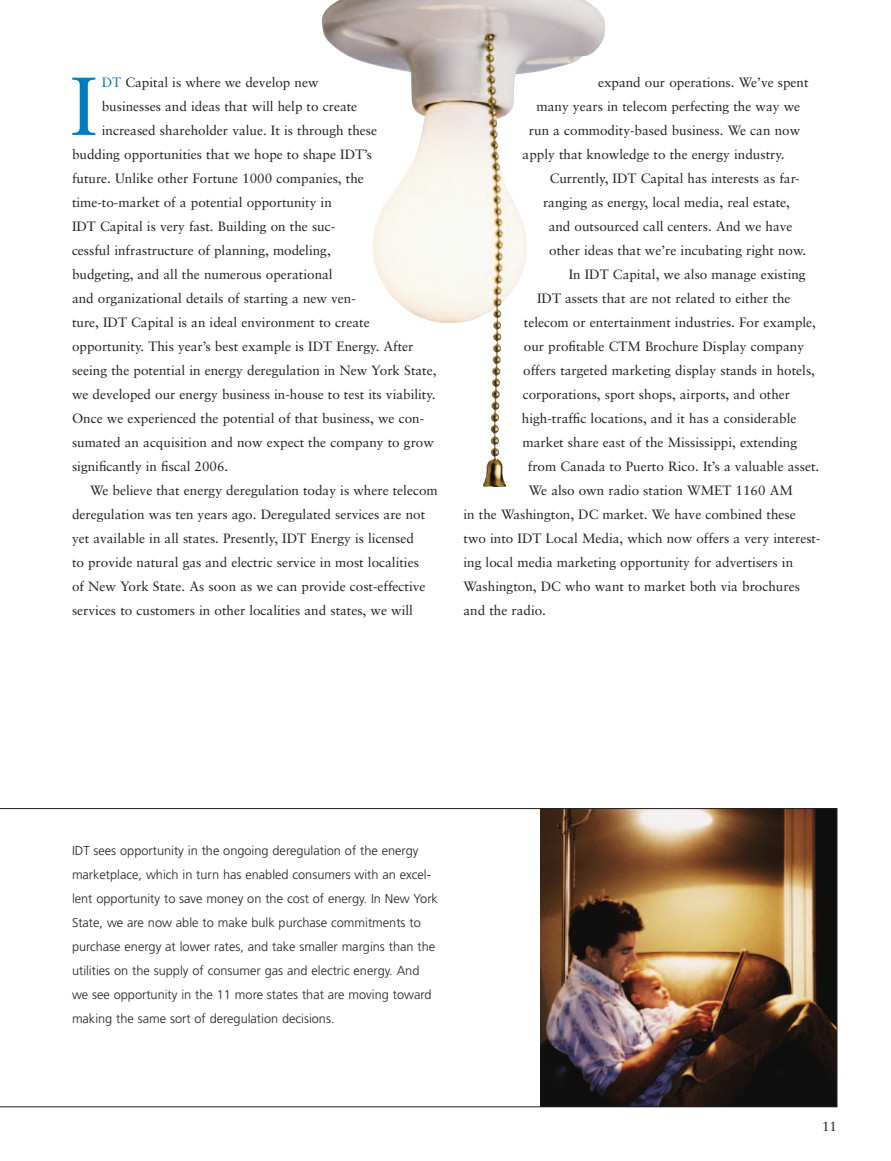
<style>
.page{position:relative;width:891px;height:1161px;background:#fff}
.page>*{position:absolute;margin:0;border:0;box-sizing:border-box;transform-origin:0 0}
.t1{font:82.2px "Sabon";color:#007cc2}
.t2{font:13.5px "Sabon";color:#231f20}
.t3{font:300 12.75px/24px "Frutiger";color:#231f20}
.s1{color:#007cc2}
</style>
<div class="page">
<img style="left:321px;top:0;width:284px;height:487px">
<svg style="left:0;top:808px;width:837px;height:299px"></svg>
<h1 class="t1" style="left:70px;top:72px;width:29px">I</h1>
<p class="t2" style="left:102px;top:77px;width:218px"><span class="s1">DT</span> Capital is where we develop new</p>
<p class="t2" style="left:102px;top:101px;width:257px">businesses and ideas that will help to create</p>
<p class="t2" style="left:102px;top:125px;width:277px">increased shareholder value. It is through these</p>
<p class="t2" style="left:72px;top:149px;width:302px">budding opportunities that we hope to shape IDT’s</p>
<p class="t2" style="left:72px;top:173px;width:293px">future. Unlike other Fortune 1000 companies, the</p>
<p class="t2" style="left:72px;top:197px;width:261px">time-to-market of a potential opportunity in</p>
<p class="t2" style="left:72px;top:221px;width:265px">IDT Capital is very fast. Building on the suc-</p>
<p class="t2" style="left:72px;top:245px;width:260px">cessful infrastructure of planning, modeling,</p>
<p class="t2" style="left:72px;top:269px;width:262px">budgeting, and all the numerous operational</p>
<p class="t2" style="left:72px;top:293px;width:285px">and organizational details of starting a new ven-</p>
<p class="t2" style="left:72px;top:317px;width:299px">ture, IDT Capital is an ideal environment to create</p>
<p class="t2" style="left:72px;top:341px;width:343px">opportunity. This year’s best example is IDT Energy. After</p>
<p class="t2" style="left:72px;top:365px;width:366px">seeing the potential in energy deregulation in New York State,</p>
<p class="t2" style="left:72px;top:389px;width:365px">we developed our energy business in-house to test its viability.</p>
<p class="t2" style="left:72px;top:413px;width:354px">Once we experienced the potential of that business, we con-</p>
<p class="t2" style="left:72px;top:437px;width:363px">sumated an acquisition and now expect the company to grow</p>
<p class="t2" style="left:72px;top:461px;width:158px">significantly in fiscal 2006.</p>
<p class="t2" style="left:90px;top:485px;width:349px">We believe that energy deregulation today is where telecom</p>
<p class="t2" style="left:72px;top:509px;width:355px">deregulation was ten years ago. Deregulated services are not</p>
<p class="t2" style="left:72px;top:533px;width:343px">yet available in all states. Presently, IDT Energy is licensed</p>
<p class="t2" style="left:72px;top:557px;width:348px">to provide natural gas and electric service in most localities</p>
<p class="t2" style="left:72px;top:581px;width:355px">of New York State. As soon as we can provide cost-effective</p>
<p class="t2" style="left:72px;top:605px;width:342px">services to customers in other localities and states, we will</p>
<p class="t2" style="left:598px;top:77px;width:212px">expand our operations. We’ve spent</p>
<p class="t2" style="left:537px;top:101px;width:265px">many years in telecom perfecting the way we</p>
<p class="t2" style="left:529px;top:125px;width:273px">run a commodity-based business. We can now</p>
<p class="t2" style="left:523px;top:149px;width:264px">apply that knowledge to the energy industry.</p>
<p class="t2" style="left:550px;top:173px;width:252px">Currently, IDT Capital has interests as far-</p>
<p class="t2" style="left:543px;top:197px;width:249px">ranging as energy, local media, real estate,</p>
<p class="t2" style="left:549px;top:221px;width:245px">and outsourced call centers. And we have</p>
<p class="t2" style="left:549px;top:245px;width:258px">other ideas that we’re incubating right now.</p>
<p class="t2" style="left:569px;top:269px;width:239px">In IDT Capital, we also manage existing</p>
<p class="t2" style="left:537px;top:293px;width:255px">IDT assets that are not related to either the</p>
<p class="t2" style="left:524px;top:317px;width:294px">telecom or entertainment industries. For example,</p>
<p class="t2" style="left:524px;top:341px;width:282px">our profitable CTM Brochure Display company</p>
<p class="t2" style="left:523px;top:365px;width:293px">offers targeted marketing display stands in hotels,</p>
<p class="t2" style="left:523px;top:389px;width:269px">corporations, sport shops, airports, and other</p>
<p class="t2" style="left:522px;top:413px;width:276px">high-traffic locations, and it has a considerable</p>
<p class="t2" style="left:523px;top:437px;width:276px">market share east of the Mississippi, extending</p>
<p class="t2" style="left:528px;top:461px;width:293px">from Canada to Puerto Rico. It’s a valuable asset.</p>
<p class="t2" style="left:529px;top:485px;width:266px">We also own radio station WMET 1160 AM</p>
<p class="t2" style="left:464px;top:509px;width:334px">in the Washington, DC market. We have combined these</p>
<p class="t2" style="left:464px;top:533px;width:359px">two into IDT Local Media, which now offers a very interest-</p>
<p class="t2" style="left:464px;top:557px;width:331px">ing local media marketing opportunity for advertisers in</p>
<p class="t2" style="left:464px;top:581px;width:338px">Washington, DC who want to market both via brochures</p>
<p class="t2" style="left:464px;top:605px;width:84px">and the radio.</p>
<p class="t3" style="left:72px;top:840px;width:367px">IDT sees opportunity in the ongoing deregulation of the energy marketplace, which in turn has enabled consumers with an excel&shy;lent opportunity to save money on the cost of energy. In New York State, we are now able to make bulk purchase commitments to purchase energy at lower rates, and take smaller margins than the utilities on the supply of consumer gas and electric energy. And we see opportunity in the 11 more states that are moving toward making the same sort of deregulation decisions.</p>
<p class="t2" style="left:822px;top:1120px;width:16px">11</p>
</div>
